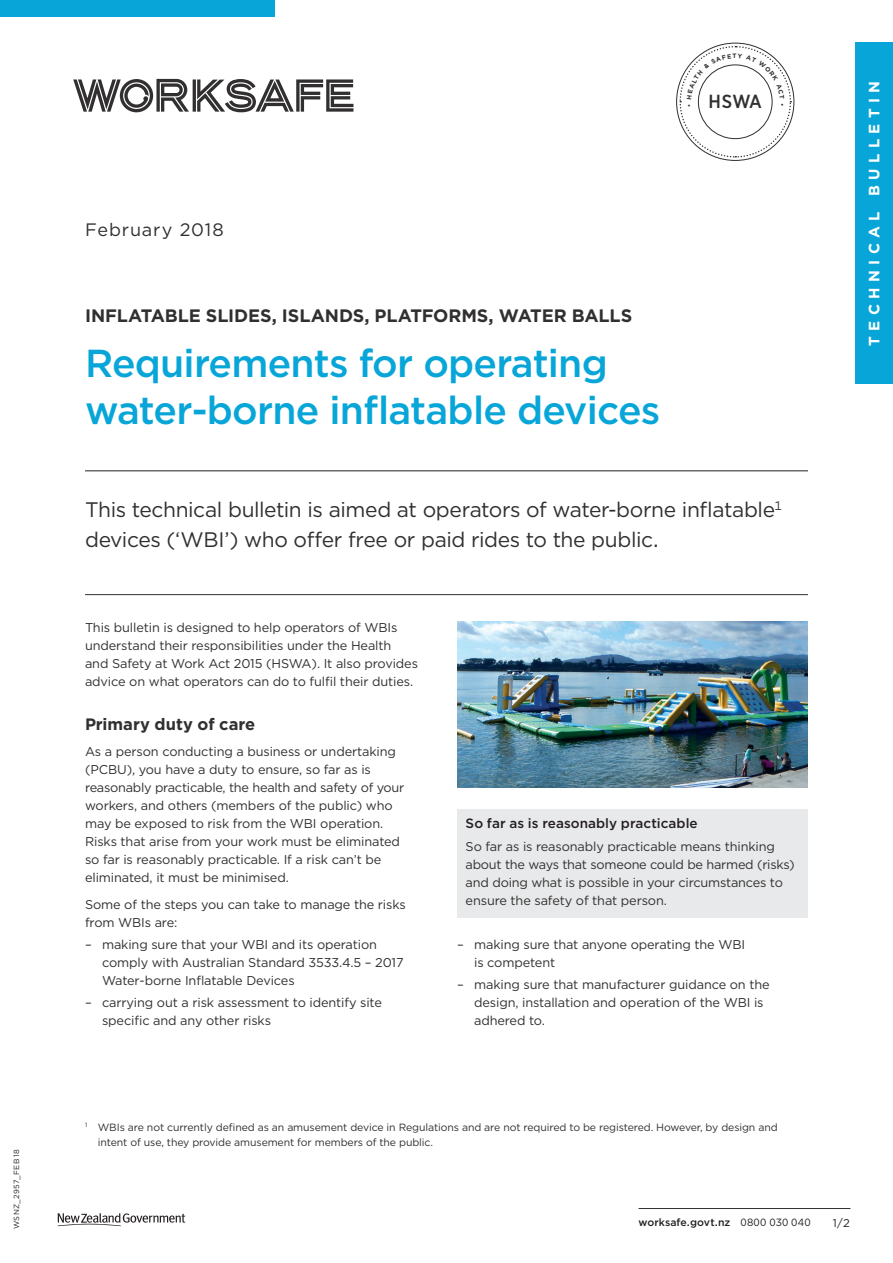
<style>
.page{position:relative;width:893px;height:1263px;background:#fff}
.page>*{position:absolute;margin:0;border:0;box-sizing:border-box;transform-origin:0 0}
.FS_major_head{font:500 39px/46.8px "Gotham";letter-spacing:-.02em;color:#08a6d8}
.intro{font:21px/30px "Gotham";letter-spacing:-.02em;color:#312f30}
.t1{font:500 18.9px "Gotham Narrow";color:#312f30}
.t2{font:700 18px "Gotham";letter-spacing:-.005em;color:#312f30}
.Date{font:18px "Gotham";letter-spacing:.05em;color:#312f30}
.t3{font:700 16.5px "Gotham";color:#312f30}
.t4{font:700 15px "Gotham";letter-spacing:.36em;color:#fff}
.t5{font:500 13.5px "Gotham";letter-spacing:.005em;color:#231f20}
.body{font:12.75px/18px "Gotham";letter-spacing:-.01em;color:#312f30}
.body_before_bullet{font:12.75px/18px "Gotham";letter-spacing:-.01em;color:#312f30}
.t6{font:11.25px "Gotham";color:#231f20}
.footnotes{font:10.5px/15px "Gotham";letter-spacing:-.01em;color:#312f30}
.t7{font:500 10.5px "Gotham";letter-spacing:.005em;color:#231f20}
.key_number{font:7.5px "Gotham";letter-spacing:.025em;color:#231f20}
.s1{font-weight:400}
</style>
<div class="page">
<svg style="left:73px;top:79px;width:280px;height:33px"></svg>
<hr style="left:639px;top:1208px;width:211px;height:1px;background:#312f30">
<div style="left:0;top:0;width:274px;height:17px;background:#08a6d8"></div>
<div style="left:855px;top:43px;width:38px;height:341px;background:#08a6d8"></div>
<svg style="left:58px;top:1213px;width:127px;height:13px"></svg>
<hr style="left:85px;top:470px;width:723px;height:1px;background:#231f20">
<hr style="left:85px;top:594px;width:723px;height:1px;background:#312f30">
<div style="left:457px;top:809px;width:351px;height:108px;background:#e8e9ea"></div>
<img style="left:457px;top:622px;width:351px;height:165px">
<svg style="left:679px;top:45px;width:113px;height:113px"></svg>
<p class="key_number" style="left:12px;top:1229px;width:81px;rotate:-90deg">WSNZ_2957_Feb 18</p>
<p class="Date" style="left:85px;top:218px;width:140px">February 2018</p>
<h1 class="t2" style="left:85px;top:303px;width:549px">INFLATABLE SLIDES, ISLANDS, PLATFORMS, WATER BALLS</h1>
<p class="FS_major_head" style="left:85px;top:339px;width:577px">Requirements for operating water-borne inflatable devices</p>
<p class="t1" style="left:708px;top:90px;width:55px">HSWA</p>
<p class="intro" style="left:85px;top:495px;width:698px">This technical bulletin is aimed at operators of water-borne inflatable<sup>1 </sup>devices (‘WBI’) who offer free or paid rides to the public.</p>
<p class="body" style="left:85px;top:618px;width:334px">This bulletin is designed to help operators of WBIs understand their responsibilities under the Health<br>and Safety at Work Act 2015 (HSWA). It also provides advice on what operators can do to fulfil their duties.</p>
<h1 class="t3" style="left:85px;top:713px;width:172px">Primary duty of care</h1>
<p class="body" style="left:85px;top:742px;width:321px">As a person conducting a business or undertaking (PCBU), you have a duty to ensure, so far as is reasonably practicable, the health and safety of your workers, and others (members of the public) who may be exposed to risk from the WBI operation.<br>Risks that arise from your work must be eliminated so far is reasonably practicable. If a risk can’t be eliminated, it must be minimised.</p>
<p class="body_before_bullet" style="left:85px;top:895px;width:322px">Some of the steps you can take to manage the risks from WBIs are:</p>
<p class="body" style="left:102px;top:935px;width:303px;text-indent:-17px">– making sure that your WBI and its operation comply with Australian Standard 3533.4.5 – 2017<br>Water-borne Inflatable Devices</p>
<p class="body" style="left:102px;top:993px;width:281px;text-indent:-17px">– carrying out a risk assessment to identify site specific and any other risks</p>
<h4 class="t5" style="left:466px;top:815px;width:234px">So far as is reasonably practicable</h4>
<p class="body" style="left:466px;top:837px;width:331px">So far as is reasonably practicable means thinking about the ways that someone could be harmed (risks) and doing what is possible in your circumstances to ensure the safety of that person.</p>
<p class="body" style="left:474px;top:935px;width:273px;text-indent:-17px">– making sure that anyone operating the WBI is competent</p>
<p class="body" style="left:474px;top:975px;width:297px;text-indent:-17px">– making sure that manufacturer guidance on the design, installation and operation of the WBI is adhered to.</p>
<p class="t4" style="left:864px;top:346px;width:267px;rotate:-90deg">TECHNICAL BULLETIN</p>
<p class="footnotes" style="left:98px;top:1119px;width:681px;text-indent:-13px"><sup>1</sup> WBIs are not currently defined as an amusement device in Regulations and are not required to be registered. However, by design and intent of use, they provide amusement for members of the public.</p>
<p class="t7" style="left:639px;top:1215px;width:174px">worksafe.govt.nz <span class="s1">0800 030 040</span></p>
<p class="t6" style="left:833px;top:1215px;width:18px">1/2</p>
</div>
